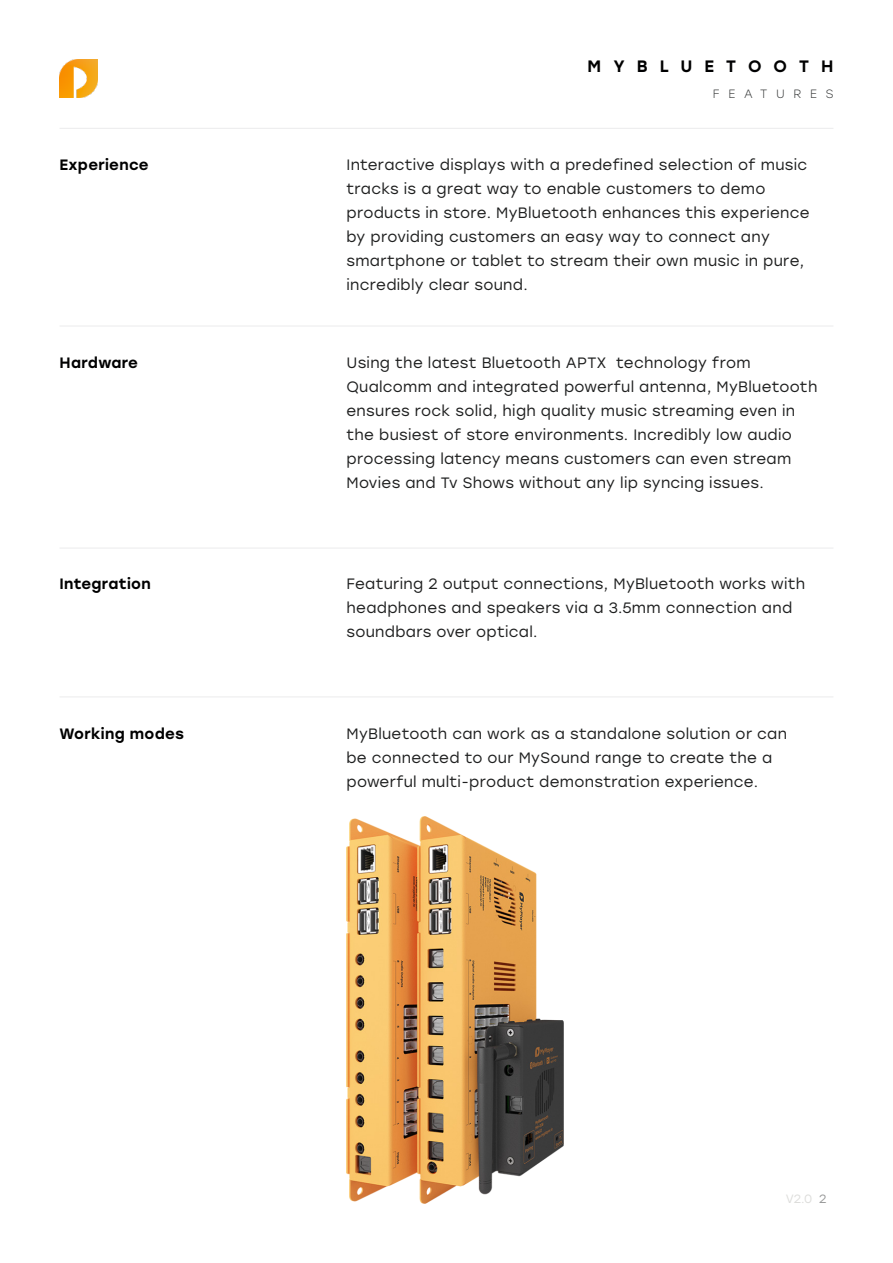
<style>
.page{position:relative;width:893px;height:1263px;background:#fff}
.page>*{position:absolute;margin:0;border:0;box-sizing:border-box;transform-origin:0 0}
.t1{font:500 16.5px "Stolzl";letter-spacing:.73em;color:#000001}
.t2{font:15px/24px "Stolzl";letter-spacing:.02em;color:#1e1f1f}
.t3{font:500 15px "Stolzl";letter-spacing:.02em;color:#000001}
.t4{font:300 12px "Stolzl";letter-spacing:.73em;color:#303232}
.t5{font:12px "Stolzl";color:#dddddb}
.t6{font:12px "Stolzl";color:#303232}
</style>
<div class="page">
<img style="left:346px;top:816px;width:218px;height:387px">
<img style="left:60px;top:60px;width:38px;height:38px">
<hr style="left:60px;top:128px;width:773px;height:1px;background:#ebebec">
<hr style="left:60px;top:326px;width:773px;height:1px;background:#ebebec">
<hr style="left:60px;top:696px;width:773px;height:1px;background:#ebebec">
<hr style="left:60px;top:548px;width:773px;height:1px;background:#ebebec">
<p class="t1" style="left:588px;top:55px;width:247px">MYBLUETOOTH</p>
<p class="t4" style="left:713px;top:85px;width:122px">FEATURES</p>
<p class="t3" style="left:60px;top:154px;width:91px">Experience</p>
<p class="t2" style="left:346px;top:152px;width:462px">Interactive displays with a predefined selection of music tracks is a great way to enable customers to demo</p>
<p class="t2" style="left:346px;top:200px;width:465px">products in store. MyBluetooth enhances this experience</p>
<p class="t2" style="left:346px;top:224px;width:425px">by providing customers an easy way to connect any</p>
<p class="t2" style="left:346px;top:248px;width:459px">smartphone or tablet to stream their own music in pure, incredibly clear sound.</p>
<p class="t3" style="left:60px;top:352px;width:80px">Hardware</p>
<p class="t2" style="left:346px;top:350px;width:406px">Using the latest Bluetooth APTX technology from</p>
<p class="t2" style="left:346px;top:374px;width:472px">Qualcomm and integrated powerful antenna, MyBluetooth ensures rock solid, high quality music streaming even in</p>
<p class="t2" style="left:346px;top:422px;width:447px">the busiest of store environments. Incredibly low audio</p>
<p class="t2" style="left:346px;top:446px;width:446px">processing latency means customers can even stream<br>Movies and Tv Shows without any lip syncing issues.</p>
<p class="t3" style="left:60px;top:573px;width:93px">Integration</p>
<p class="t2" style="left:346px;top:571px;width:460px">Featuring 2 output connections, MyBluetooth works with headphones and speakers via a 3.5mm connection and soundbars over optical.</p>
<p class="t3" style="left:60px;top:723px;width:126px">Working modes</p>
<p class="t2" style="left:346px;top:721px;width:442px">MyBluetooth can work as a standalone solution or can</p>
<p class="t2" style="left:346px;top:745px;width:427px">be connected to our MySound range to create the a</p>
<p class="t2" style="left:346px;top:769px;width:413px">powerful multi-product demonstration experience.</p>
<p class="t5" style="left:786px;top:1191px;width:28px">V2.0</p>
<p class="t6" style="left:819px;top:1191px;width:9px">2</p>
</div>
